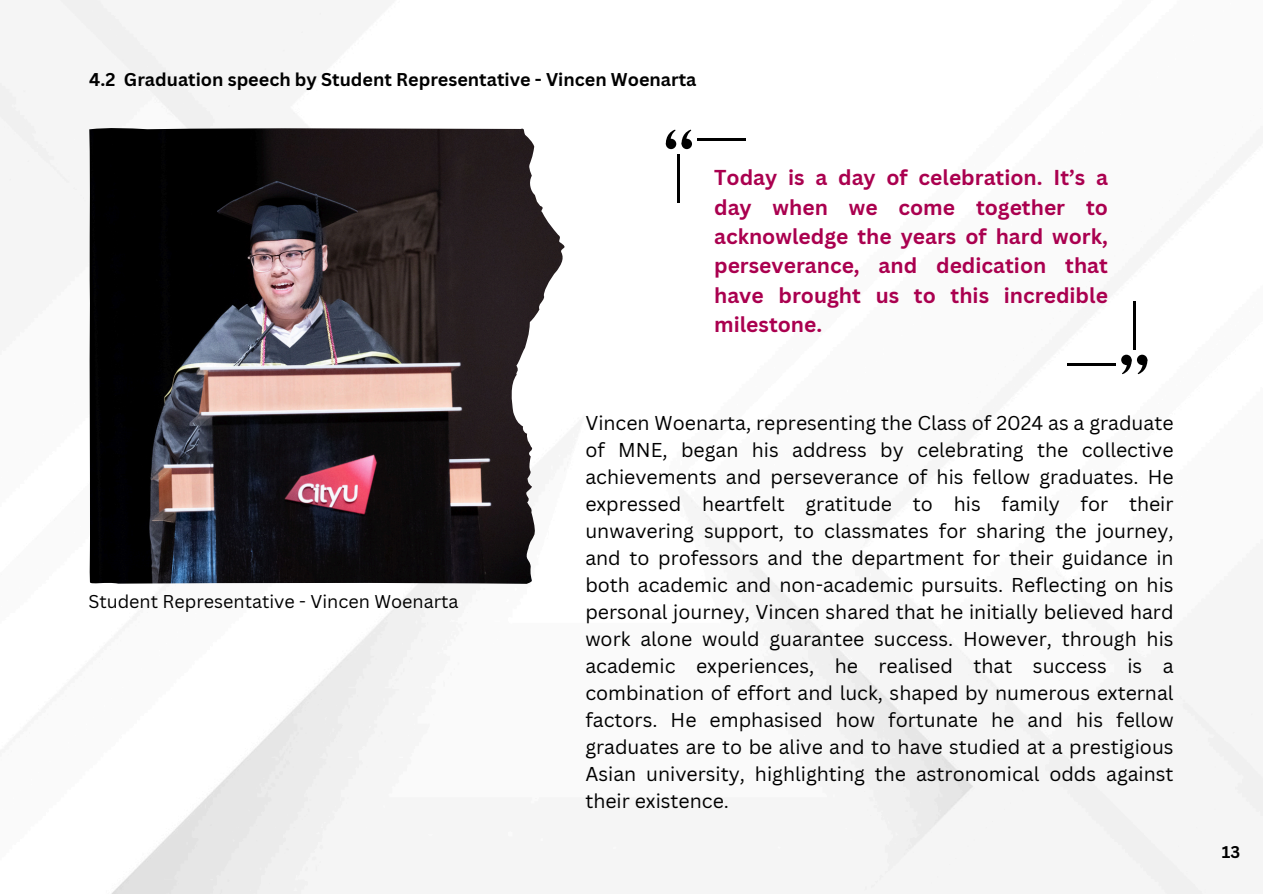
<style>
.page{position:relative;width:1263px;height:894px;background:#fff}
.page>*{position:absolute;margin:0;border:0;box-sizing:border-box;transform-origin:0 0}
.t1{font:700 21px/29.2px "Canva Sans";color:#aa004f;text-align:justify}
.t2{font:19.5px/27px "Canva Sans";color:#000;text-align:justify}
.t3{font:700 18px "Canva Sans";color:#000}
.t4{font:18px "Canva Sans";color:#000}
.t5{font:700 16.5px "Canva Sans";color:#000}
</style>
<div class="page">
<img style="left:0;top:0;width:1263px;height:893px">
<img style="left:89px;top:128px;width:475px;height:455px">
<svg style="left:682px;top:139px;width:10px;height:10px"></svg>
<svg style="left:666px;top:139px;width:10px;height:10px"></svg>
<svg style="left:665px;top:129px;width:26px;height:18px"></svg>
<hr style="left:678px;top:154px;width:2px;height:49px;background:#000">
<hr style="left:697px;top:138px;width:49px;height:3px;background:#000">
<svg style="left:1121px;top:354px;width:11px;height:11px"></svg>
<svg style="left:1122px;top:356px;width:26px;height:18px"></svg>
<hr style="left:1133px;top:301px;width:2px;height:48px;background:#000">
<hr style="left:1067px;top:363px;width:49px;height:2px;background:#000">
<p class="t3" style="left:89px;top:66px;width:609px">4.2 Graduation speech by Student Representative - Vincen Woenarta</p>
<h1 class="t1" style="left:714px;top:163px;width:395px">Today is a day of celebration. It’s a day when we come together to acknowledge the years of hard work, perseverance, and dedication that have brought us to this incredible milestone.</h1>
<p class="t4" style="left:88px;top:588px;width:372px">Student Representative - Vincen Woenarta</p>
<p class="t2" style="left:585px;top:408px;width:590px">Vincen Woenarta, representing the Class of 2024 as a graduate of MNE, began his address by celebrating the collective achievements and perseverance of his fellow graduates. He expressed heartfelt gratitude to his family for their unwavering support, to classmates for sharing the journey, and to professors and the department for their guidance in both academic and non-academic pursuits. Reflecting on his personal journey, Vincen shared that he initially believed hard work alone would guarantee success. However, through his academic experiences, he realised that success is a combination of effort and luck, shaped by numerous external factors. He emphasised how fortunate he and his fellow graduates are to be alive and to have studied at a prestigious Asian university, highlighting the astronomical odds against their existence.</p>
<p class="t5" style="left:1222px;top:840px;width:20px">13</p>
</div>
